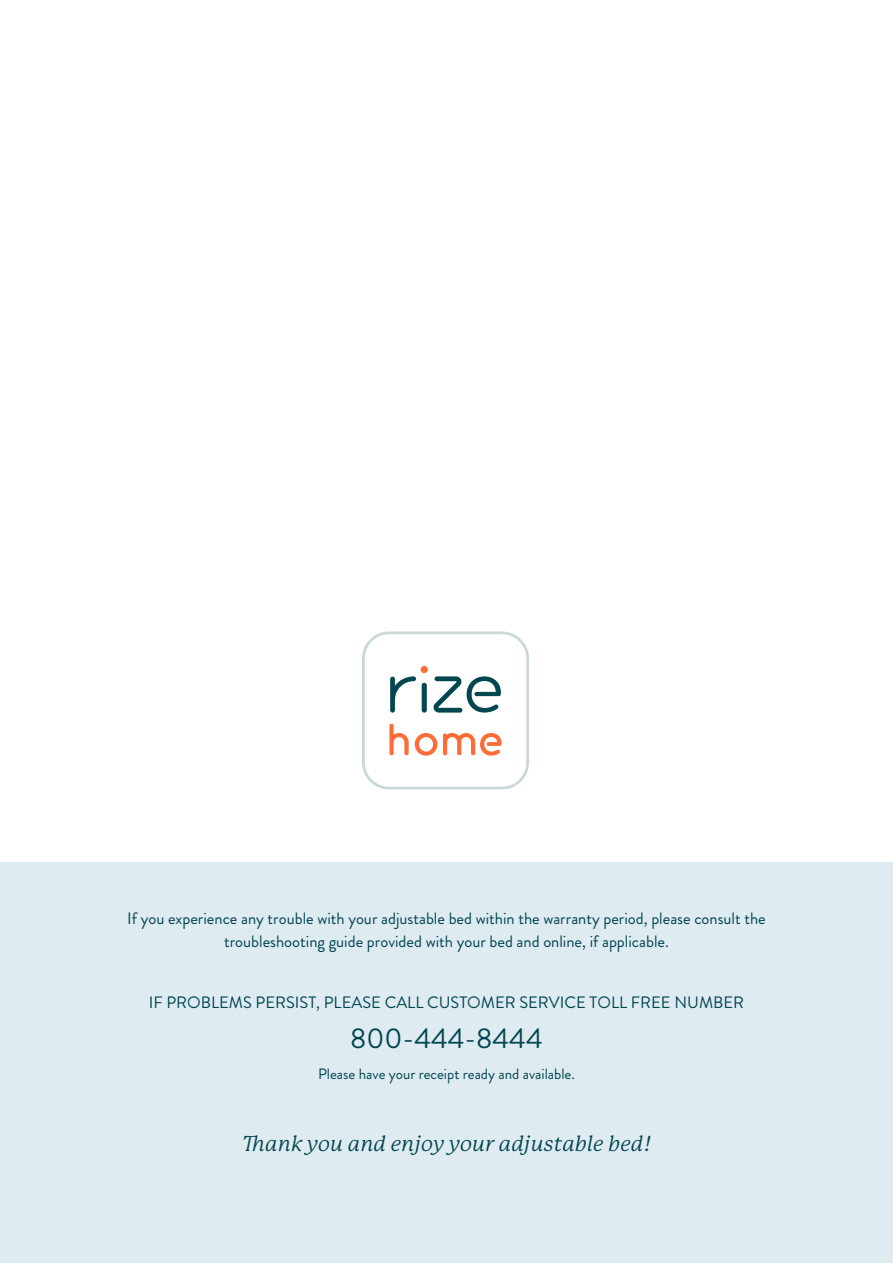
<style>
.page{position:relative;width:893px;height:1263px;background:#fff}
.page>*{position:absolute;margin:0;border:0;box-sizing:border-box;transform-origin:0 0}
.t1{font:28.5px "Brandon Grotesque";color:#014550}
.t2{font:italic 21px "P22 Mackinac Pro";color:#014550}
.t3{font:16.5px/22.5px "Brandon Grotesque";color:#014550;text-align:center}
.t4{font:15px "Brandon Grotesque";color:#014550}
</style>
<div class="page">
<div style="left:0;top:862px;width:893px;height:401px;background:#deebf1"></div>
<svg style="left:362px;top:631px;width:167px;height:158px"></svg>
<p class="t3" style="left:127px;top:907px;width:640px">If you experience any trouble with your adjustable bed within the warranty period, please consult the troubleshooting guide provided with your bed and online, if applicable.</p>
<p class="t3" style="left:149px;top:991px;width:597px">IF PROBLEMS PERSIST, PLEASE CALL CUSTOMER SERVICE TOLL FREE NUMBER</p>
<p class="t1" style="left:350px;top:1018px;width:194px">800-444-8444</p>
<p class="t4" style="left:318px;top:1063px;width:258px">Please have your receipt ready and available.</p>
<p class="t2" style="left:243px;top:1131px;width:409px">Thank you and enjoy your adjustable bed!</p>
</div>
